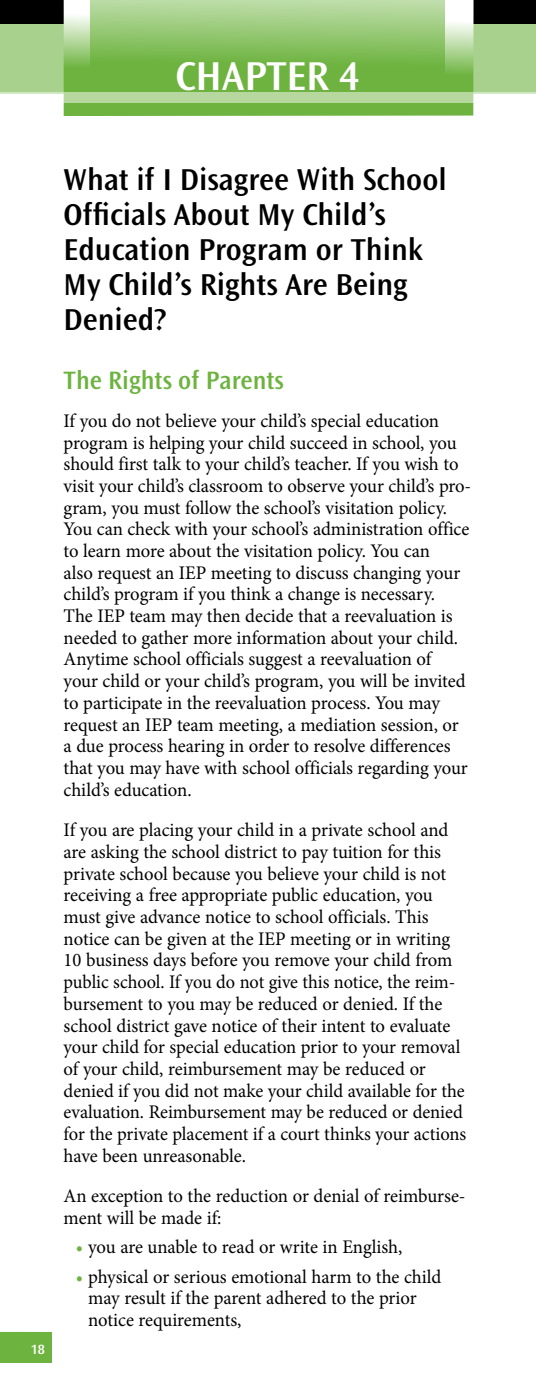
<style>
.page{position:relative;width:536px;height:1386px;background:#fff}
.page>*{position:absolute;margin:0;border:0;box-sizing:border-box;transform-origin:0 0}
.t1{font:600 42px "Ocean Sans Std";color:#fff}
.t2{font:600 31.5px/35px "Ocean Sans Std";color:#000}
.t3{font:600 26.25px "Ocean Sans Std";color:#6db33f;scale:.96 1}
.t4{font:19.25px/21.7px "Minion Pro";letter-spacing:-.005em;color:#000}
.t5{font:600 14px "Ocean Sans Std";color:#fff}
</style>
<div class="page">
<div style="left:0;top:1332px;width:51px;height:31px;background:#6db33f"></div>
<div style="left:0;top:20px;width:536px;height:74px;background:#a7d18c"></div>
<div style="left:0;top:0;width:536px;height:24px;background:#000"></div>
<svg style="left:64px;top:0;width:409px;height:116px;background:#91c56e"></svg>
<svg style="left:91px;top:0;width:353px;height:93px;background:#8ac265"></svg>
<svg style="left:0;top:93px;width:536px;height:10px;fill:#b6d89f"></svg>
<h1 class="t1" style="left:175px;top:53px;width:186px">CHAPTER 4</h1>
<p class="t5" style="left:31px;top:1342px;width:16px">18</p>
<h2 class="t2" style="left:64px;top:162px;width:384px">What if I Disagree With School<br>Officials About My Child’s<br>Education Program or Think<br>My Child’s Rights Are Being<br>Denied?</h2>
<h3 class="t3" style="left:64px;top:366px;width:231px">The Rights of Parents</h3>
<p class="t4" style="left:64px;top:410px;width:409px">If you do not believe your child’s special education program is helping your child succeed in school, you should first talk to your child’s teacher. If you wish to visit your child’s classroom to observe your child’s pro&shy;gram, you must follow the school’s visitation policy.<br>You can check with your school’s administration office to learn more about the visitation policy. You can<br>also request an IEP meeting to discuss changing your child’s program if you think a change is necessary.<br>The IEP team may then decide that a reevaluation is needed to gather more information about your child.<br>Anytime school officials suggest a reevaluation of<br>your child or your child’s program, you will be invited to participate in the reevaluation process. You may request an IEP team meeting, a mediation session, or a due process hearing in order to resolve differences that you may have with school officials regarding your child’s education.</p>
<p class="t4" style="left:64px;top:819px;width:404px">If you are placing your child in a private school and are asking the school district to pay tuition for this private school because you believe your child is not receiving a free appropriate public education, you must give advance notice to school officials. This notice can be given at the IEP meeting or in writing 10 business days before you remove your child from public school. If you do not give this notice, the reim&shy;bursement to you may be reduced or denied. If the school district gave notice of their intent to evaluate your child for special education prior to your removal of your child, reimbursement may be reduced or denied if you did not make your child available for the evaluation. Reimbursement may be reduced or denied for the private placement if a court thinks your actions have been unreasonable.</p>
<p class="t4" style="left:64px;top:1186px;width:403px">An exception to the reduction or denial of reimburse&shy;ment will be made if:</p>
<p class="t4" style="left:88px;top:1233px;width:354px;line-height:29.2px">you are unable to read or write in English, physical or serious emotional harm to the child</p>
<p class="t4" style="left:88px;top:1287px;width:330px">may result if the parent adhered to the prior notice requirements,</p>
</div>
